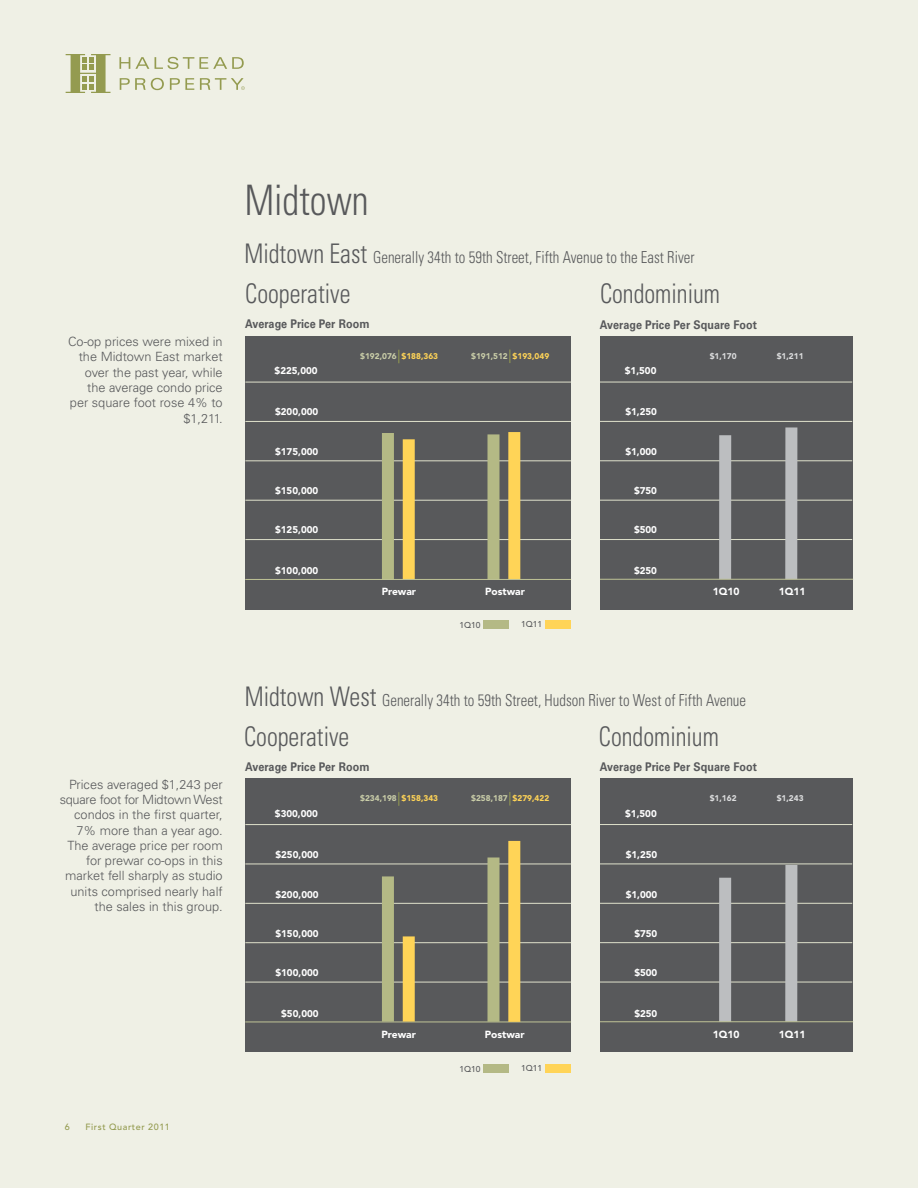
<style>
.page{position:relative;width:918px;height:1188px;background:#eff0e5}
.page>*{position:absolute;margin:0;border:0;box-sizing:border-box;transform-origin:0 0}
.t1{font:300 condensed 42px "Univers";color:#58595b;scale:.9 1}
.t2{font:300 condensed 27px "Univers";color:#58595b;scale:.9 1}
.t3{font:300 condensed 16.5px "Univers";color:#58595b;scale:.9 1}
.t4{font:300 12.75px/15.3px "Univers";color:#58595b;text-align:right}
.t5{font:700 12px "Univers";letter-spacing:.01em;color:#58595b;scale:.9 1}
.t6{font:900 10.2px "Avenir";color:#fff}
.t7{font:900 9.75px "Avenir";color:#fff}
.t8{font:500 9px "Avenir";letter-spacing:.06em;color:#949b50}
.t9{font:500 8.4px "Avenir";color:#58595b}
.t10{font:900 8.25px "Avenir";color:#c9cda8}
.t11{font:900 8.25px "Avenir";color:#dcddde}
.s1{font-size:27px}
.s2{color:#ffd457}
</style>
<div class="page">
<div style="left:245px;top:336px;width:326px;height:273px;background:#58595b"></div>
<hr style="left:245px;top:539px;width:326px;height:1px;background:#dfe1cb">
<hr style="left:245px;top:500px;width:326px;height:1px;background:#dfe1cb">
<hr style="left:245px;top:461px;width:326px;height:1px;background:#dfe1cb">
<hr style="left:245px;top:421px;width:326px;height:1px;background:#dfe1cb">
<hr style="left:245px;top:382px;width:326px;height:1px;background:#dfe1cb">
<div style="left:600px;top:336px;width:252px;height:273px;background:#58595b"></div>
<hr style="left:600px;top:539px;width:252px;height:1px;background:#dfe1cb">
<hr style="left:600px;top:500px;width:252px;height:1px;background:#dfe1cb">
<hr style="left:600px;top:461px;width:252px;height:1px;background:#dfe1cb">
<hr style="left:600px;top:421px;width:252px;height:1px;background:#dfe1cb">
<hr style="left:600px;top:382px;width:252px;height:1px;background:#dfe1cb">
<div style="left:245px;top:778px;width:326px;height:274px;background:#58595b"></div>
<hr style="left:245px;top:982px;width:326px;height:1px;background:#dfe1cb">
<hr style="left:245px;top:942px;width:326px;height:1px;background:#dfe1cb">
<hr style="left:245px;top:903px;width:326px;height:1px;background:#dfe1cb">
<hr style="left:245px;top:864px;width:326px;height:1px;background:#dfe1cb">
<hr style="left:245px;top:824px;width:326px;height:1px;background:#dfe1cb">
<div style="left:600px;top:779px;width:252px;height:273px;background:#58595b"></div>
<hr style="left:600px;top:982px;width:252px;height:1px;background:#dfe1cb">
<hr style="left:600px;top:942px;width:252px;height:1px;background:#dfe1cb">
<hr style="left:600px;top:903px;width:252px;height:1px;background:#dfe1cb">
<hr style="left:600px;top:864px;width:252px;height:1px;background:#dfe1cb">
<hr style="left:600px;top:824px;width:252px;height:1px;background:#dfe1cb">
<svg style="left:399px;top:792px;width:1px;height:14px"></svg>
<svg style="left:510px;top:792px;width:1px;height:14px"></svg>
<div style="left:546px;top:620px;width:25px;height:9px;background:#ffd457"></div>
<div style="left:484px;top:620px;width:25px;height:9px;background:#b4b985"></div>
<div style="left:546px;top:1064px;width:25px;height:8px;background:#ffd457"></div>
<div style="left:484px;top:1064px;width:25px;height:8px;background:#b4b985"></div>
<svg style="left:399px;top:350px;width:1px;height:13px"></svg>
<div style="left:382px;top:433px;width:12px;height:147px;background:#b4b985"></div>
<div style="left:403px;top:439px;width:12px;height:141px;background:#ffd457"></div>
<svg style="left:510px;top:350px;width:1px;height:13px"></svg>
<div style="left:488px;top:434px;width:12px;height:145px;background:#b4b985"></div>
<div style="left:508px;top:432px;width:12px;height:147px;background:#ffd457"></div>
<div style="left:719px;top:435px;width:12px;height:144px;background:#bcbec0"></div>
<div style="left:785px;top:427px;width:12px;height:152px;background:#bcbec0"></div>
<hr style="left:600px;top:579px;width:253px;height:1px;background:#bfc396">
<hr style="left:245px;top:579px;width:326px;height:1px;background:#bfc396">
<div style="left:719px;top:878px;width:12px;height:144px;background:#bcbec0"></div>
<div style="left:785px;top:865px;width:12px;height:157px;background:#bcbec0"></div>
<hr style="left:600px;top:1021px;width:253px;height:1px;background:#bfc396">
<hr style="left:245px;top:1022px;width:326px;height:1px;background:#bfc396">
<svg style="left:119px;top:57px;width:30px;height:12px"></svg>
<svg style="left:155px;top:57px;width:89px;height:12px"></svg>
<svg style="left:120px;top:78px;width:44px;height:12px"></svg>
<svg style="left:170px;top:78px;width:24px;height:12px"></svg>
<svg style="left:66px;top:54px;width:45px;height:39px"></svg>
<svg style="left:200px;top:78px;width:45px;height:12px"></svg>
<div style="left:382px;top:876px;width:12px;height:146px;background:#b4b985"></div>
<div style="left:488px;top:858px;width:12px;height:164px;background:#b4b985"></div>
<div style="left:403px;top:936px;width:12px;height:86px;background:#ffd457"></div>
<div style="left:508px;top:841px;width:12px;height:181px;background:#ffd457"></div>
<p class="t4" style="left:68px;top:334px;width:156px">Co-op prices were mixed in the Midtown East market over the past year, while the average condo price per square foot rose 4% to $1,211.</p>
<h1 class="t1" style="left:245px;top:175px;width:139px">Midtown</h1>
<p class="t3" style="left:244px;top:247px;width:502px"><span class="s1">Midtown East</span> Generally 34th to 59th Street, Fifth Avenue to the East River</p>
<h2 class="t2" style="left:245px;top:277px;width:118px">Cooperative</h2>
<h2 class="t2" style="left:600px;top:277px;width:135px">Condominium</h2>
<p class="t5" style="left:245px;top:317px;width:140px">Average Price Per Room</p>
<p class="t5" style="left:600px;top:317px;width:176px">Average Price Per Square Foot</p>
<p class="t10" style="left:360px;top:351px;width:79px">$192,076 <span class="s2">$188,363</span></p>
<p class="t10" style="left:471px;top:351px;width:79px">$191,512 <span class="s2">$193,049</span></p>
<p class="t11" style="left:710px;top:351px;width:28px">$1,170</p>
<p class="t7" style="left:275px;top:365px;width:45px">$225,000</p>
<p class="t7" style="left:625px;top:365px;width:33px">$1,500</p>
<p class="t7" style="left:275px;top:406px;width:45px">$200,000</p>
<p class="t7" style="left:625px;top:406px;width:33px">$1,250</p>
<p class="t7" style="left:275px;top:445px;width:45px">$175,000</p>
<p class="t7" style="left:625px;top:445px;width:33px">$1,000</p>
<p class="t7" style="left:275px;top:484px;width:45px">$150,000</p>
<p class="t7" style="left:634px;top:484px;width:25px">$750</p>
<p class="t7" style="left:275px;top:524px;width:45px">$125,000</p>
<p class="t7" style="left:634px;top:524px;width:25px">$500</p>
<p class="t7" style="left:275px;top:564px;width:45px">$100,000</p>
<p class="t7" style="left:634px;top:564px;width:25px">$250</p>
<p class="t6" style="left:382px;top:585px;width:36px">Prewar</p>
<p class="t6" style="left:485px;top:585px;width:41px">Postwar</p>
<p class="t6" style="left:713px;top:585px;width:28px">1Q10</p>
<p class="t9" style="left:459px;top:620px;width:23px">1Q10</p>
<p class="t9" style="left:521px;top:620px;width:23px">1Q11</p>
<p class="t11" style="left:777px;top:351px;width:28px">$1,211</p>
<p class="t6" style="left:779px;top:585px;width:28px">1Q11</p>
<p class="t4" style="left:60px;top:776px;width:165px">Prices averaged $1,243 per square foot for Midtown West condos in the first quarter,<br>7% more than a year ago.<br>The average price per room for prewar co-ops in this market fell sharply as studio units comprised nearly half the sales in this group.</p>
<p class="t8" style="left:65px;top:1122px;width:7px">6</p>
<p class="t8" style="left:86px;top:1122px;width:86px">First Quarter 2011</p>
<p class="t3" style="left:245px;top:690px;width:559px"><span class="s1">Midtown West</span> Generally 34th to 59th Street, Hudson River to West of Fifth Avenue</p>
<h2 class="t2" style="left:244px;top:720px;width:118px">Cooperative</h2>
<h2 class="t2" style="left:599px;top:720px;width:135px">Condominium</h2>
<p class="t5" style="left:245px;top:759px;width:140px">Average Price Per Room</p>
<p class="t5" style="left:600px;top:760px;width:176px">Average Price Per Square Foot</p>
<p class="t10" style="left:360px;top:794px;width:79px">$234,198 <span class="s2">$158,343</span></p>
<p class="t10" style="left:471px;top:793px;width:79px">$258,187 <span class="s2">$279,422</span></p>
<p class="t11" style="left:710px;top:793px;width:28px">$1,162</p>
<p class="t11" style="left:777px;top:793px;width:28px">$1,243</p>
<p class="t7" style="left:275px;top:808px;width:45px">$300,000</p>
<p class="t7" style="left:625px;top:808px;width:33px">$1,500</p>
<p class="t7" style="left:275px;top:849px;width:45px">$250,000</p>
<p class="t7" style="left:626px;top:848px;width:33px">$1,250</p>
<p class="t7" style="left:275px;top:888px;width:45px">$200,000</p>
<p class="t7" style="left:626px;top:888px;width:33px">$1,000</p>
<p class="t7" style="left:275px;top:927px;width:45px">$150,000</p>
<p class="t7" style="left:634px;top:927px;width:25px">$750</p>
<p class="t7" style="left:275px;top:967px;width:45px">$100,000</p>
<p class="t7" style="left:634px;top:967px;width:25px">$500</p>
<p class="t7" style="left:281px;top:1007px;width:39px">$50,000</p>
<p class="t7" style="left:634px;top:1007px;width:25px">$250</p>
<p class="t6" style="left:381px;top:1028px;width:36px">Prewar</p>
<p class="t6" style="left:485px;top:1028px;width:41px">Postwar</p>
<p class="t6" style="left:713px;top:1028px;width:28px">1Q10</p>
<p class="t6" style="left:779px;top:1028px;width:28px">1Q11</p>
<p class="t9" style="left:459px;top:1064px;width:23px">1Q10</p>
<p class="t9" style="left:521px;top:1063px;width:23px">1Q11</p>
</div>
